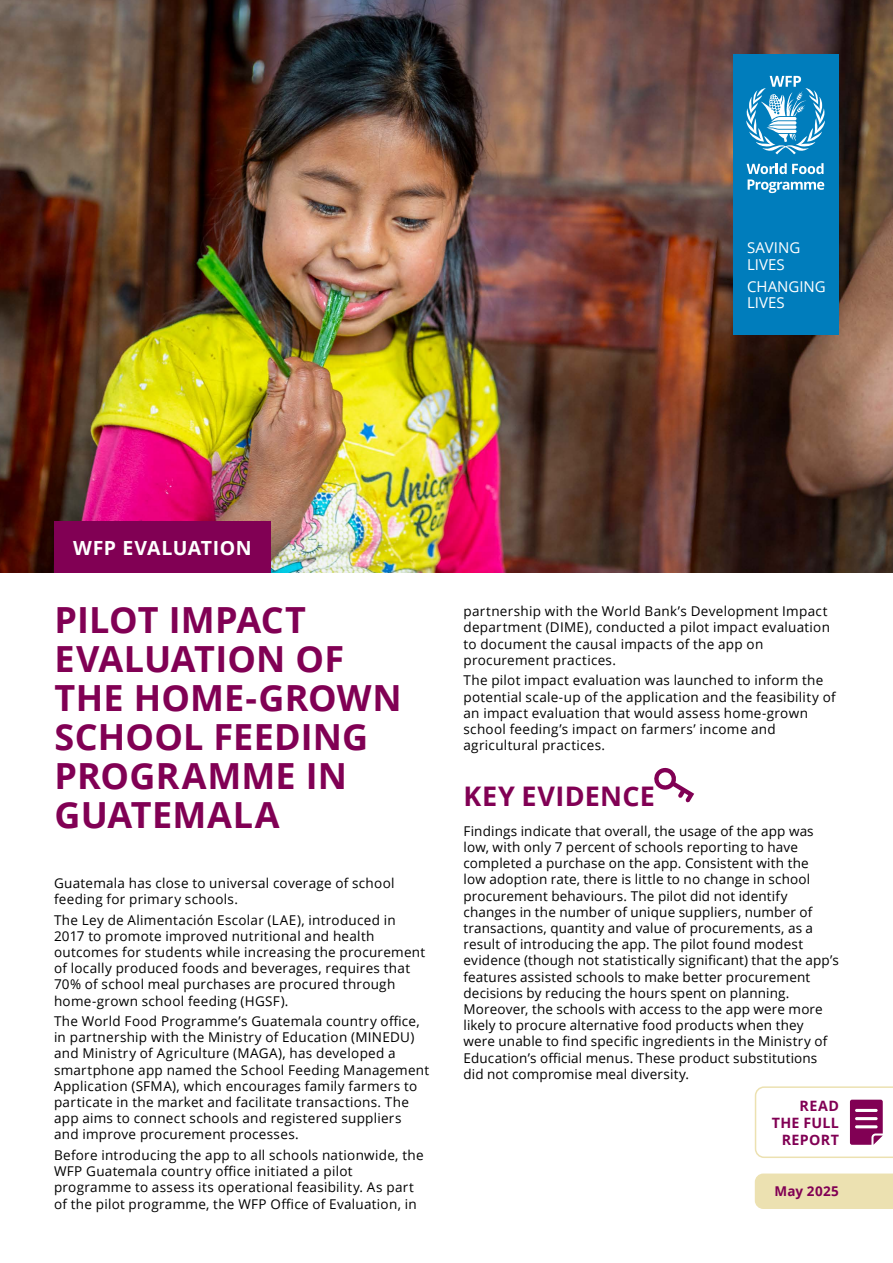
<style>
.page{position:relative;width:893px;height:1263px;background:#fff}
.page>*{position:absolute;margin:0;border:0;box-sizing:border-box;transform-origin:0 0}
.t1{font:700 36px/39px "Open Sans";letter-spacing:.005em;color:#810054}
.t2{font:700 27px "Open Sans";letter-spacing:.01em;color:#810054}
.t3{font:700 19.5px "Open Sans";letter-spacing:.03em;color:#fff}
.t4{font:15px/16.5px "Open Sans";color:#fff}
.t5{font:700 14.25px/17.1px "Open Sans";letter-spacing:.025em;color:#810054;text-align:right}
.t6{font:13.5px/16.2px "Open Sans";letter-spacing:.02em;color:#000}
.t7{font:700 13.5px "Open Sans";letter-spacing:.02em;color:#810054}
</style>
<div class="page">
<img style="left:0;top:0;width:893px;height:573px">
<div style="left:733px;top:54px;width:106px;height:281px;background:#007dbc"></div>
<svg style="left:746px;top:163px;width:78px;height:30px"></svg>
<svg style="left:746px;top:76px;width:79px;height:78px"></svg>
<svg style="left:805px;top:88px;width:9px;height:9px"></svg>
<div style="left:54px;top:521px;width:217px;height:52px;background:#810054"></div>
<div style="left:755px;top:1173px;width:138px;height:36px;background:#ece1b1"></div>
<svg style="left:654px;top:767px;width:40px;height:35px"></svg>
<svg style="left:755px;top:1086px;width:138px;height:72px"></svg>
<p class="t4" style="left:747px;top:239px;width:55px">SAVING<br>LIVES</p>
<p class="t4" style="left:747px;top:277px;width:80px">CHANGING<br>LIVES</p>
<h3 class="t3" style="left:73px;top:534px;width:180px">WFP EVALUATION</h3>
<h1 class="t1" style="left:55px;top:600px;width:349px">PILOT IMPACT<br>EVALUATION OF<br>THE HOME-GROWN<br>SCHOOL FEEDING<br>PROGRAMME IN<br>GUATEMALA</h1>
<p class="t6" style="left:54px;top:874px;width:342px">Guatemala has close to universal coverage of school feeding for primary schools.</p>
<p class="t6" style="left:54px;top:911px;width:373px">The Ley de Alimentación Escolar (LAE), introduced in 2017 to promote improved nutritional and health outcomes for students while increasing the procurement of locally produced foods and beverages, requires that 70% of school meal purchases are procured through home-grown school feeding (HGSF).</p>
<p class="t6" style="left:54px;top:1013px;width:377px">The World Food Programme’s Guatemala country office, in partnership with the Ministry of Education (MINEDU) and Ministry of Agriculture (MAGA), has developed a smartphone app named the School Feeding Management Application (SFMA), which encourages family farmers to particate in the market and facilitate transactions. The app aims to connect schools and registered suppliers and improve procurement processes.</p>
<p class="t6" style="left:54px;top:1146px;width:371px">Before introducing the app to all schools nationwide, the WFP Guatemala country office initiated a pilot programme to assess its operational feasibility. As part of the pilot programme, the WFP Office of Evaluation, in</p>
<p class="t6" style="left:463px;top:603px;width:368px">partnership with the World Bank’s Development Impact department (DIME), conducted a pilot impact evaluation to document the causal impacts of the app on procurement practices.</p>
<p class="t6" style="left:463px;top:672px;width:374px">The pilot impact evaluation was launched to inform the potential scale-up of the application and the feasibility of an impact evaluation that would assess home-grown school feeding’s impact on farmers’ income and agricultural practices.</p>
<h2 class="t2" style="left:463px;top:777px;width:193px">KEY EVIDENCE</h2>
<p class="t6" style="left:463px;top:822px;width:377px">Findings indicate that overall, the usage of the app was low, with only 7 percent of schools reporting to have completed a purchase on the app. Consistent with the<br>low adoption rate, there is little to no change in school procurement behaviours. The pilot did not identify changes in the number of unique suppliers, number of transactions, quantity and value of procurements, as a result of introducing the app. The pilot found modest evidence (though not statistically significant) that the app’s features assisted schools to make better procurement decisions by reducing the hours spent on planning.<br>Moreover, the schools with access to the app were more likely to procure alternative food products when they<br>were unable to find specific ingredients in the Ministry of Education’s official menus. These product substitutions did not compromise meal diversity.</p>
<p class="t5" style="left:772px;top:1096px;width:69px">READ<br>THE FULL<br>REPORT</p>
<p class="t7" style="left:774px;top:1182px;width:66px">May 2025</p>
</div>
